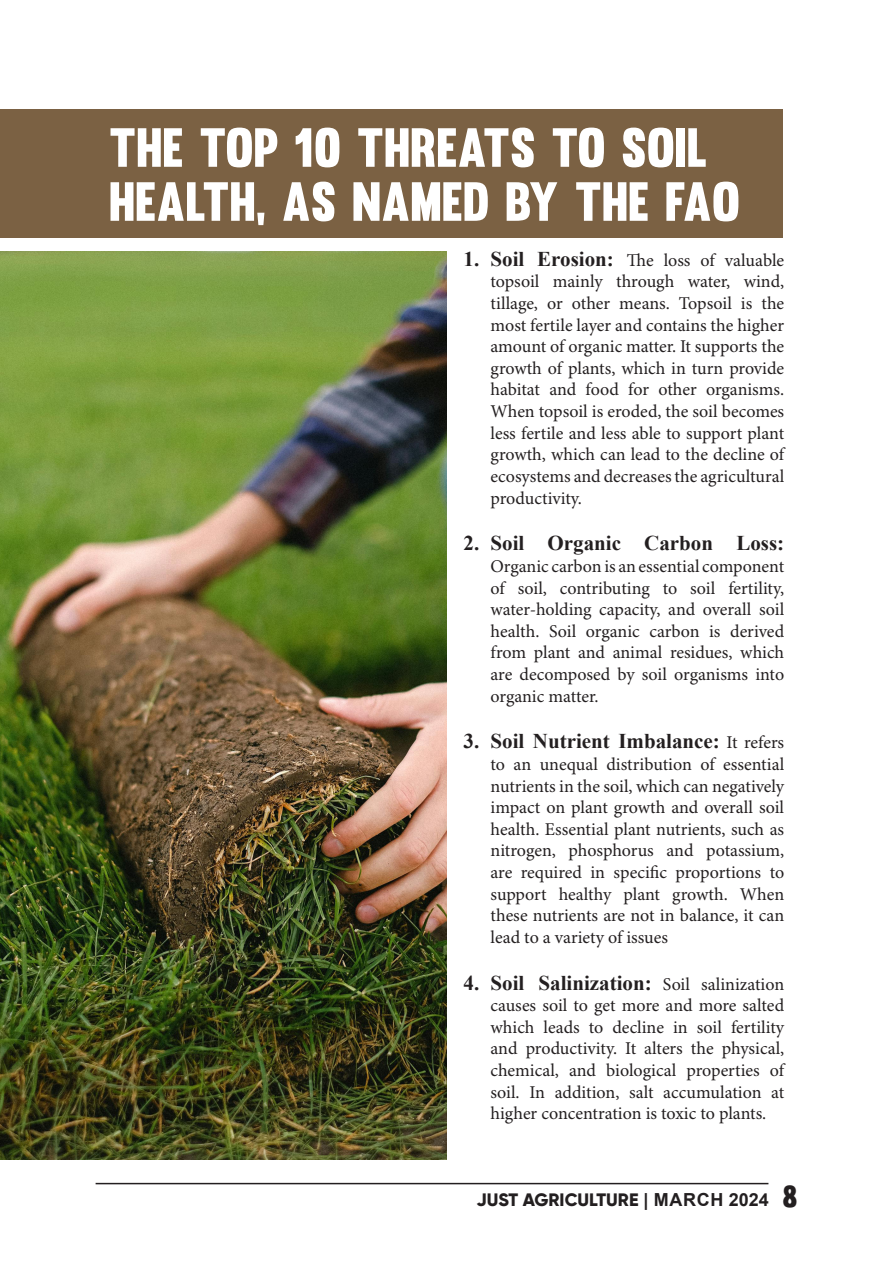
<style>
.page{position:relative;width:893px;height:1263px;background:#fff}
.page>*{position:absolute;margin:0;border:0;box-sizing:border-box;transform-origin:0 0}
.t1{font:54px/54px "Muro";color:#fff}
.t2{font:700 21px "Times New Roman";color:#231f20}
.t3{font:18px/21.6px "Minion Pro";color:#231f20;text-align:justify}
.t4{font:800 18px "Gilroy";color:#231f20}
.s1{font-family:"Times New Roman";font-weight:700;font-size:21px}
.s2{font-family:"Minion Pro";font-weight:400;font-size:18px}
.s3{font-family:"Arial";font-weight:700}
.s4{font-family:"Muro";font-weight:400;font-size:30px}
</style>
<div class="page">
<hr style="left:96px;top:1183px;width:672px;height:1px;background:#231f20">
<img style="left:0;top:252px;width:446px;height:907px">
<div style="left:0;top:109px;width:783px;height:129px;background:#7b6143"></div>
<p class="t1" style="left:109px;top:120px;width:633px">THE TOP 10 THREATS TO SOIL<br>HEALTH, AS NAMED BY THE FAO</p>
<p class="t3" style="left:490px;top:250px;width:295px;text-indent:-27px"><span class="s1">1. Soil Erosion:</span> The loss of valuable topsoil mainly through water, wind, tillage, or other means. Topsoil is the most fertile layer and contains the higher amount of organic matter. It supports the growth of plants, which in turn provide habitat and food for other organisms.<br>When topsoil is eroded, the soil becomes less fertile and less able to support plant growth, which can lead to the decline of ecosystems and decreases the agricultural productivity.</p>
<p class="t2" style="left:463px;top:528px;width:322px">2. Soil Organic Carbon Loss:</p>
<p class="t3" style="left:490px;top:556px;width:295px">Organic carbon is an essential component of soil, contributing to soil fertility, water-holding capacity, and overall soil health. Soil organic carbon is derived from plant and animal residues, which are decomposed by soil organisms into organic matter.</p>
<p class="t2" style="left:463px;top:726px;width:322px">3. Soil Nutrient Imbalance: <span class="s2">It refers</span></p>
<p class="t3" style="left:490px;top:754px;width:295px">to an unequal distribution of essential nutrients in the soil, which can negatively impact on plant growth and overall soil health. Essential plant nutrients, such as nitrogen, phosphorus and potassium, are required in specific proportions to support healthy plant growth. When these nutrients are not in balance, it can lead to a variety of issues</p>
<p class="t2" style="left:463px;top:967px;width:322px">4. Soil Salinization: <span class="s2">Soil salinization</span></p>
<p class="t3" style="left:490px;top:995px;width:295px">causes soil to get more and more salted which leads to decline in soil fertility and productivity. It alters the physical, chemical, and biological properties of soil. In addition, salt accumulation at higher concentration is toxic to plants.</p>
<p class="t4" style="left:476px;top:1188px;width:323px">JUST AGRICULTURE <span class="s3">| MARCH 2024</span> <span class="s4">8</span></p>
</div>
